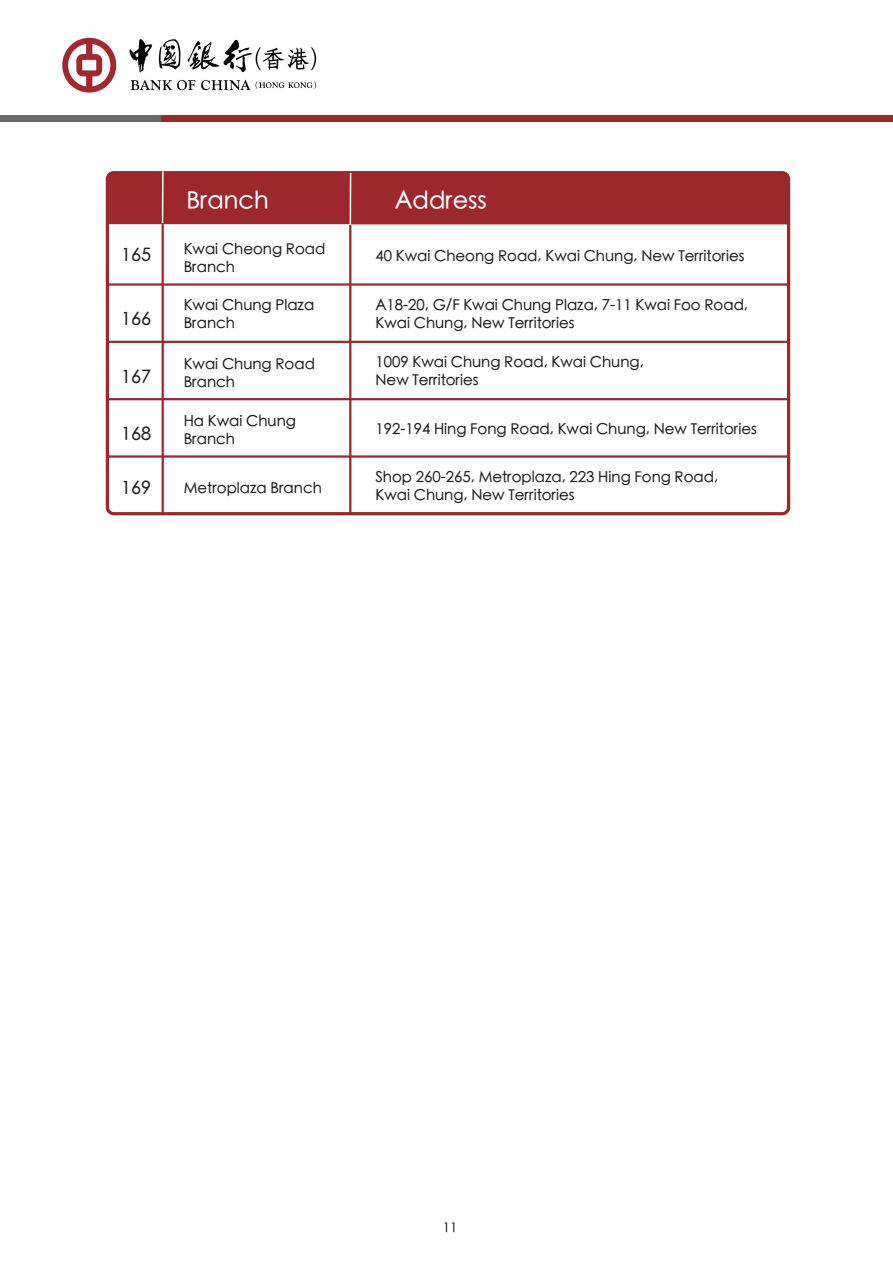
<style>
.page{position:relative;width:893px;height:1263px;background:#fff}
.page>*{position:absolute;margin:0;border:0;box-sizing:border-box;transform-origin:0 0}
.t1{font:500 24px "ST Heiti TC";color:#fff}
.t2{font:500 18px "ST Heiti TC";color:#231f20}
.t3{font:500 15px/18px "ST Heiti TC";color:#231f20}
.t4{font:500 13.5px "ST Heiti TC";color:#231f20}
</style>
<div class="page">
<svg style="left:105px;top:171px;width:686px;height:345px"></svg>
<hr style="left:349px;top:225px;width:2px;height:289px;background:#9d282c">
<hr style="left:350px;top:173px;width:1px;height:52px;background:#fff">
<hr style="left:107px;top:283px;width:682px;height:3px;background:#9d282c">
<hr style="left:107px;top:341px;width:682px;height:2px;background:#9d282c">
<hr style="left:107px;top:398px;width:682px;height:2px;background:#9d282c">
<hr style="left:107px;top:455px;width:682px;height:3px;background:#9d282c">
<div style="left:0;top:115px;width:161px;height:7px;background:#67696b"></div>
<div style="left:161px;top:115px;width:732px;height:7px;background:#9d282c"></div>
<hr style="left:162px;top:224px;width:2px;height:290px;background:#9d282c">
<hr style="left:162px;top:171px;width:2px;height:52px;background:#fff">
<img style="left:62px;top:37px;width:255px;height:56px">
<h1 class="t1" style="left:187px;top:188px;width:84px">Branch</h1>
<h1 class="t1" style="left:395px;top:188px;width:94px">Address</h1>
<p class="t3" style="left:184px;top:240px;width:143px">Kwai Cheong Road<br>Branch</p>
<p class="t2" style="left:121px;top:246px;width:31px">165</p>
<p class="t3" style="left:375px;top:248px;width:371px">40 Kwai Cheong Road, Kwai Chung, New Territories</p>
<p class="t3" style="left:184px;top:296px;width:132px">Kwai Chung Plaza</p>
<p class="t2" style="left:121px;top:310px;width:31px">166</p>
<p class="t3" style="left:184px;top:314px;width:53px">Branch</p>
<p class="t3" style="left:184px;top:355px;width:133px">Kwai Chung Road</p>
<p class="t2" style="left:121px;top:367px;width:31px">167</p>
<p class="t3" style="left:184px;top:373px;width:53px">Branch</p>
<p class="t3" style="left:184px;top:413px;width:114px">Ha Kwai Chung</p>
<p class="t2" style="left:121px;top:424px;width:31px">168</p>
<p class="t3" style="left:184px;top:431px;width:53px">Branch</p>
<p class="t3" style="left:375px;top:296px;width:374px">A18-20, G/F Kwai Chung Plaza, 7-11 Kwai Foo Road,<br>Kwai Chung, New Territories</p>
<p class="t3" style="left:375px;top:354px;width:270px">1009 Kwai Chung Road, Kwai Chung,<br>New Territories</p>
<p class="t3" style="left:375px;top:420px;width:383px">192-194 Hing Fong Road, Kwai Chung, New Territories</p>
<p class="t2" style="left:121px;top:479px;width:31px">169</p>
<p class="t3" style="left:184px;top:479px;width:140px">Metroplaza Branch</p>
<p class="t3" style="left:375px;top:468px;width:344px">Shop 260-265, Metroplaza, 223 Hing Fong Road,<br>Kwai Chung, New Territories</p>
<p class="t4" style="left:443px;top:1221px;width:16px">11</p>
</div>
